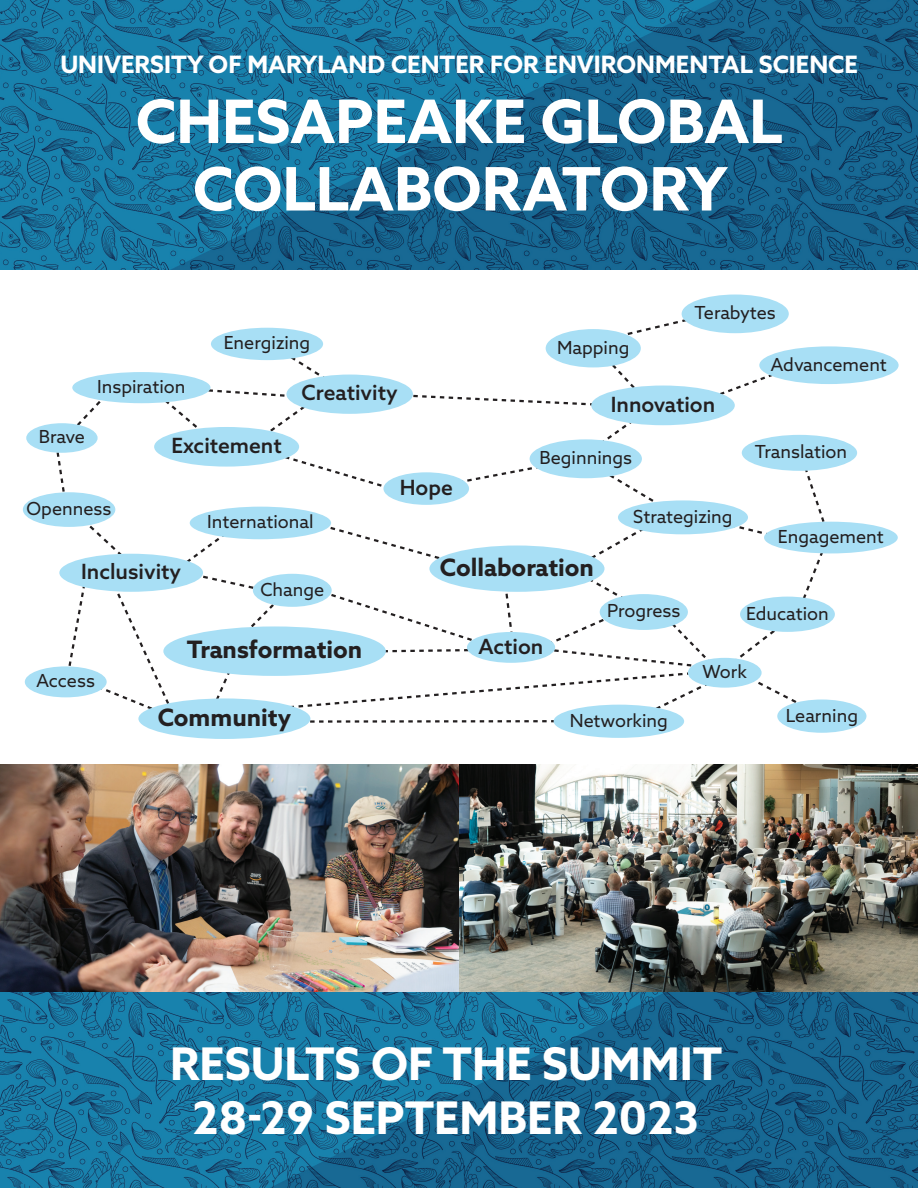
<style>
.page{position:relative;width:918px;height:1188px;background:#fff}
.page>*{position:absolute;margin:0;border:0;box-sizing:border-box;transform-origin:0 0}
.t1{font:700 60px/67.5px "Azo Sans";color:#fff;text-align:center}
.t2{font:700 45px/54px "Azo Sans";color:#fff;text-align:center}
.t3{font:700 24px "Azo Sans";color:#fff}
.t4{font:700 24px "Azo Sans";color:#231f20}
.t5{font:500 21px "Azo Sans";color:#231f20}
.t6{font:18px "Azo Sans";color:#231f20}
</style>
<div class="page">
<img style="left:0;top:764px;width:918px;height:424px">
<img style="left:0;top:0;width:918px;height:269px">
<img style="left:0;top:991px;width:1px;height:197px">
<svg style="left:55px;top:309px;width:776px;height:417px"></svg>
<div style="left:682px;top:295px;width:107px;height:38px;background:#a8dff5;border-radius:50%"></div>
<div style="left:546px;top:329px;width:95px;height:38px;background:#a8dff5;border-radius:50%"></div>
<div style="left:759px;top:346px;width:140px;height:38px;background:#a8dff5;border-radius:50%"></div>
<div style="left:591px;top:386px;width:144px;height:39px;background:#a8dff5;border-radius:50%"></div>
<div style="left:286px;top:375px;width:127px;height:39px;background:#a8dff5;border-radius:50%"></div>
<div style="left:154px;top:427px;width:145px;height:40px;background:#a8dff5;border-radius:50%"></div>
<div style="left:383px;top:472px;width:86px;height:33px;background:#a8dff5;border-radius:50%"></div>
<div style="left:530px;top:439px;width:112px;height:39px;background:#a8dff5;border-radius:50%"></div>
<div style="left:211px;top:328px;width:112px;height:32px;background:#a8dff5;border-radius:50%"></div>
<div style="left:72px;top:372px;width:138px;height:31px;background:#a8dff5;border-radius:50%"></div>
<div style="left:26px;top:423px;width:72px;height:30px;background:#a8dff5;border-radius:50%"></div>
<div style="left:618px;top:500px;width:130px;height:34px;background:#a8dff5;border-radius:50%"></div>
<div style="left:742px;top:435px;width:115px;height:36px;background:#a8dff5;border-radius:50%"></div>
<div style="left:764px;top:522px;width:134px;height:31px;background:#a8dff5;border-radius:50%"></div>
<div style="left:740px;top:597px;width:95px;height:35px;background:#a8dff5;border-radius:50%"></div>
<div style="left:429px;top:546px;width:176px;height:46px;background:#a8dff5;border-radius:50%"></div>
<div style="left:163px;top:626px;width:223px;height:50px;background:#a8dff5;border-radius:50%"></div>
<div style="left:138px;top:698px;width:172px;height:41px;background:#a8dff5;border-radius:50%"></div>
<div style="left:467px;top:632px;width:88px;height:31px;background:#a8dff5;border-radius:50%"></div>
<div style="left:59px;top:554px;width:144px;height:38px;background:#a8dff5;border-radius:50%"></div>
<div style="left:600px;top:594px;width:88px;height:36px;background:#a8dff5;border-radius:50%"></div>
<div style="left:688px;top:658px;width:74px;height:30px;background:#a8dff5;border-radius:50%"></div>
<div style="left:554px;top:705px;width:130px;height:33px;background:#a8dff5;border-radius:50%"></div>
<div style="left:777px;top:700px;width:89px;height:33px;background:#a8dff5;border-radius:50%"></div>
<div style="left:253px;top:574px;width:79px;height:33px;background:#a8dff5;border-radius:50%"></div>
<div style="left:190px;top:507px;width:141px;height:32px;background:#a8dff5;border-radius:50%"></div>
<div style="left:23px;top:492px;width:92px;height:35px;background:#a8dff5;border-radius:50%"></div>
<div style="left:25px;top:666px;width:82px;height:31px;background:#a8dff5;border-radius:50%"></div>
<h3 class="t3" style="left:60px;top:48px;width:799px">UNIVERSITY OF MARYLAND CENTER FOR ENVIRONMENTAL SCIENCE</h3>
<h1 class="t1" style="left:136px;top:87px;width:648px">CHESAPEAKE GLOBAL<br>COLLABORATORY</h1>
<p class="t6" style="left:39px;top:425px;width:48px">Brave</p>
<p class="t6" style="left:97px;top:375px;width:90px">Inspiration</p>
<p class="t6" style="left:224px;top:331px;width:88px">Energizing</p>
<p class="t5" style="left:302px;top:379px;width:98px">Creativity</p>
<p class="t5" style="left:171px;top:432px;width:112px">Excitement</p>
<p class="t5" style="left:400px;top:474px;width:55px">Hope</p>
<p class="t6" style="left:27px;top:497px;width:86px">Openness</p>
<p class="t6" style="left:207px;top:510px;width:108px">International</p>
<p class="t6" style="left:557px;top:336px;width:74px">Mapping</p>
<p class="t6" style="left:695px;top:301px;width:83px">Terabytes</p>
<p class="t6" style="left:771px;top:353px;width:118px">Advancement</p>
<p class="t5" style="left:611px;top:391px;width:106px">Innovation</p>
<p class="t6" style="left:539px;top:446px;width:94px">Beginnings</p>
<p class="t6" style="left:633px;top:505px;width:101px">Strategizing</p>
<p class="t6" style="left:755px;top:440px;width:94px">Translation</p>
<p class="t6" style="left:778px;top:525px;width:108px">Engagement</p>
<p class="t5" style="left:81px;top:558px;width:102px">Inclusivity</p>
<p class="t6" style="left:260px;top:578px;width:65px">Change</p>
<p class="t6" style="left:37px;top:669px;width:60px">Access</p>
<h3 class="t4" style="left:187px;top:634px;width:177px">Transformation</h3>
<h3 class="t4" style="left:158px;top:702px;width:135px">Community</h3>
<h3 class="t4" style="left:440px;top:552px;width:155px">Collaboration</h3>
<p class="t5" style="left:479px;top:633px;width:66px">Action</p>
<p class="t6" style="left:607px;top:599px;width:75px">Progress</p>
<p class="t6" style="left:746px;top:602px;width:84px">Education</p>
<p class="t6" style="left:703px;top:660px;width:46px">Work</p>
<p class="t6" style="left:570px;top:709px;width:100px">Networking</p>
<p class="t6" style="left:786px;top:704px;width:74px">Learning</p>
<h2 class="t2" style="left:170px;top:1036px;width:554px">RESULTS OF THE SUMMIT<br>28-29 SEPTEMBER 2023</h2>
</div>
